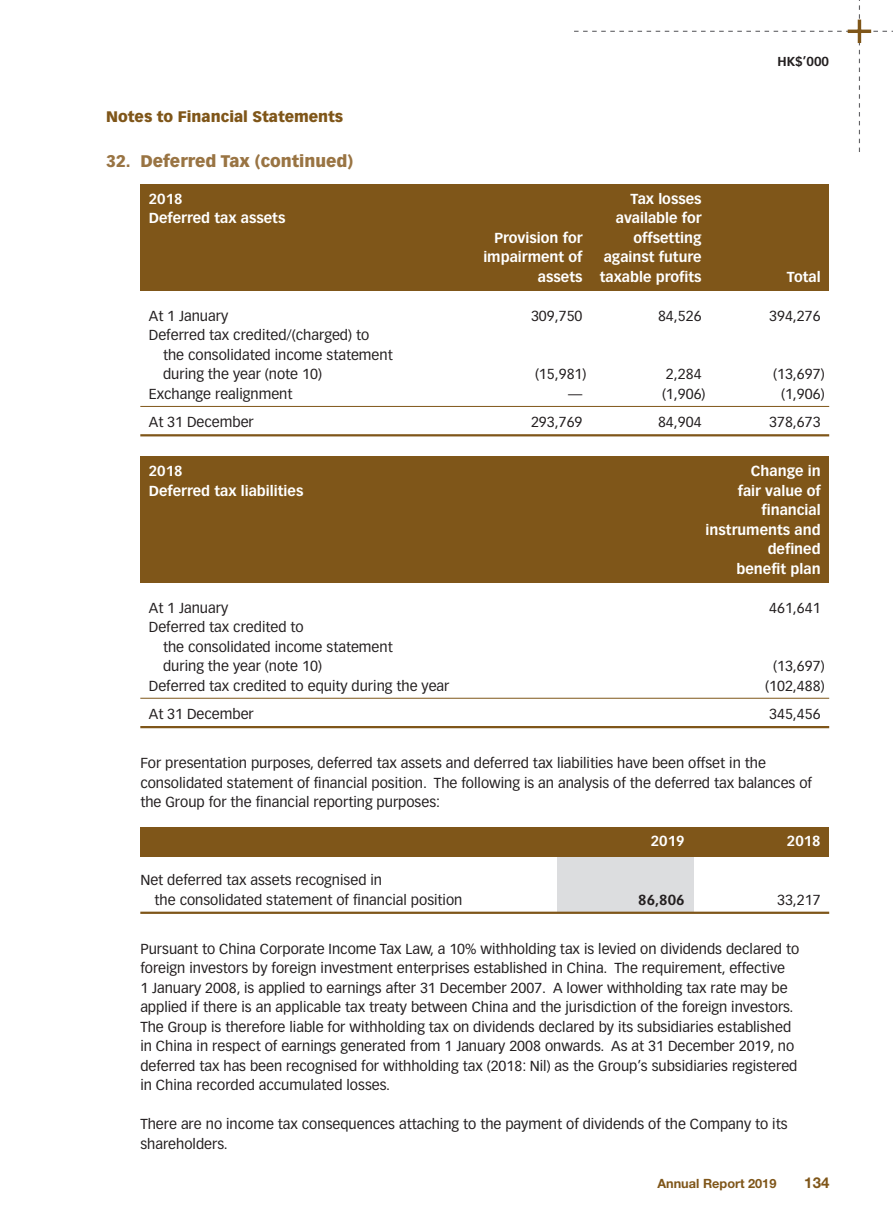
<style>
.page{position:relative;width:893px;height:1212px;background:#fff}
.page>*{position:absolute;margin:0;border:0;box-sizing:border-box;transform-origin:0 0}
.t1{font:900 16.5px "Vectora LT Std";color:#997443}
.t2{font:900 15px "Vectora LT Std";color:#7f5619}
.t3{font:700 15px "Helvetica Neue LT Std";color:#7f5619}
.t4{font:14.25px/19.5px "Vectora LT Std";color:#231f20}
.t5{font:700 14.25px/19.5px "Vectora LT Std";color:#fff;text-align:right}
.t6{font:700 14.25px "Vectora LT Std";color:#231f20}
.t7{font:700 12.75px "Helvetica Neue LT Std";color:#7f5619}
.t8{font:700 12.75px "Vectora LT Std";color:#231f20}
</style>
<div class="page">
<svg style="left:574px;top:0;width:319px;height:152px"></svg>
<hr style="left:848px;top:30px;width:23px;height:3px;background:#7f5619">
<hr style="left:858px;top:20px;width:3px;height:23px;background:#7f5619">
<div style="left:557px;top:846px;width:136px;height:67px;background:#dcdddf"></div>
<div style="left:140px;top:827px;width:689px;height:30px;background:#7f5619"></div>
<div style="left:140px;top:456px;width:689px;height:127px;background:#7f5619"></div>
<div style="left:140px;top:184px;width:689px;height:106px;background:#7f5619"></div>
<hr style="left:140px;top:406px;width:689px;height:1px;background:#7f5619">
<hr style="left:140px;top:434px;width:689px;height:2px;background:#7f5619">
<hr style="left:140px;top:698px;width:689px;height:1px;background:#7f5619">
<hr style="left:140px;top:726px;width:689px;height:2px;background:#7f5619">
<hr style="left:140px;top:912px;width:689px;height:2px;background:#7f5619">
<p class="t2" style="left:106px;top:107px;width:238px">Notes to Financial Statements</p>
<p class="t1" style="left:106px;top:151px;width:249px">32. Deferred Tax (continued)</p>
<p class="t5" style="left:149px;top:189px;width:35px">2018</p>
<p class="t5" style="left:631px;top:189px;width:72px">Tax losses</p>
<p class="t5" style="left:149px;top:209px;width:138px">Deferred tax assets</p>
<p class="t5" style="left:616px;top:209px;width:87px">available for</p>
<p class="t5" style="left:494px;top:228px;width:90px">Provision for</p>
<p class="t5" style="left:633px;top:228px;width:70px">offsetting</p>
<p class="t5" style="left:483px;top:248px;width:101px">impairment of</p>
<p class="t5" style="left:538px;top:248px;width:165px">against future<br>assets taxable profits</p>
<p class="t8" style="left:777px;top:54px;width:53px">HK$’000</p>
<p class="t5" style="left:787px;top:267px;width:35px">Total</p>
<p class="t4" style="left:149px;top:306px;width:81px">At 1 January</p>
<p class="t4" style="left:531px;top:306px;width:53px">309,750</p>
<p class="t4" style="left:658px;top:306px;width:45px">84,526</p>
<p class="t4" style="left:769px;top:306px;width:53px">394,276</p>
<p class="t4" style="left:163px;top:326px;width:231px;text-indent:-14px">Deferred tax credited/(charged) to the consolidated income statement during the year (note 10)</p>
<p class="t4" style="left:535px;top:365px;width:53px">(15,981)</p>
<p class="t4" style="left:666px;top:365px;width:37px">2,284</p>
<p class="t4" style="left:773px;top:365px;width:53px">(13,697)</p>
<p class="t4" style="left:149px;top:384px;width:145px">Exchange realignment</p>
<p class="t4" style="left:568px;top:384px;width:16px">—</p>
<p class="t4" style="left:662px;top:384px;width:45px">(1,906)</p>
<p class="t4" style="left:781px;top:384px;width:45px">(1,906)</p>
<p class="t4" style="left:149px;top:412px;width:107px">At 31 December</p>
<p class="t4" style="left:531px;top:412px;width:53px">293,769</p>
<p class="t4" style="left:658px;top:412px;width:45px">84,904</p>
<p class="t4" style="left:769px;top:412px;width:53px">378,673</p>
<p class="t5" style="left:149px;top:461px;width:35px">2018</p>
<p class="t5" style="left:751px;top:461px;width:71px">Change in</p>
<p class="t5" style="left:149px;top:481px;width:156px">Deferred tax liabilities</p>
<p class="t5" style="left:706px;top:481px;width:117px">fair value of financial instruments and defined<br>benefit plan</p>
<p class="t4" style="left:149px;top:598px;width:81px">At 1 January</p>
<p class="t4" style="left:769px;top:598px;width:53px">461,641</p>
<p class="t4" style="left:163px;top:617px;width:231px;text-indent:-14px">Deferred tax credited to<br>the consolidated income statement during the year (note 10)</p>
<p class="t4" style="left:773px;top:656px;width:53px">(13,697)</p>
<p class="t4" style="left:149px;top:676px;width:302px">Deferred tax credited to equity during the year</p>
<p class="t4" style="left:765px;top:676px;width:61px">(102,488)</p>
<p class="t4" style="left:149px;top:704px;width:107px">At 31 December</p>
<p class="t4" style="left:769px;top:704px;width:53px">345,456</p>
<p class="t4" style="left:140px;top:753px;width:673px">For presentation purposes, deferred tax assets and deferred tax liabilities have been offset in the consolidated statement of financial position. The following is an analysis of the deferred tax balances of the Group for the financial reporting purposes:</p>
<p class="t5" style="left:651px;top:831px;width:35px">2019</p>
<p class="t5" style="left:787px;top:831px;width:35px">2018</p>
<p class="t4" style="left:155px;top:870px;width:309px;text-indent:-14px">Net deferred tax assets recognised in<br>the consolidated statement of financial position</p>
<p class="t6" style="left:638px;top:891px;width:48px">86,806</p>
<p class="t4" style="left:777px;top:890px;width:45px">33,217</p>
<p class="t4" style="left:140px;top:939px;width:660px">Pursuant to China Corporate Income Tax Law, a 10% withholding tax is levied on dividends declared to foreign investors by foreign investment enterprises established in China. The requirement, effective<br>1 January 2008, is applied to earnings after 31 December 2007. A lower withholding tax rate may be applied if there is an applicable tax treaty between China and the jurisdiction of the foreign investors.<br>The Group is therefore liable for withholding tax on dividends declared by its subsidiaries established in China in respect of earnings generated from 1 January 2008 onwards. As at 31 December 2019, no deferred tax has been recognised for withholding tax (2018: Nil) as the Group’s subsidiaries registered in China recorded accumulated losses.</p>
<p class="t4" style="left:140px;top:1114px;width:649px">There are no income tax consequences attaching to the payment of dividends of the Company to its shareholders.</p>
<p class="t7" style="left:657px;top:1175px;width:121px">Annual Report 2019</p>
<p class="t3" style="left:804px;top:1174px;width:27px">134</p>
</div>
